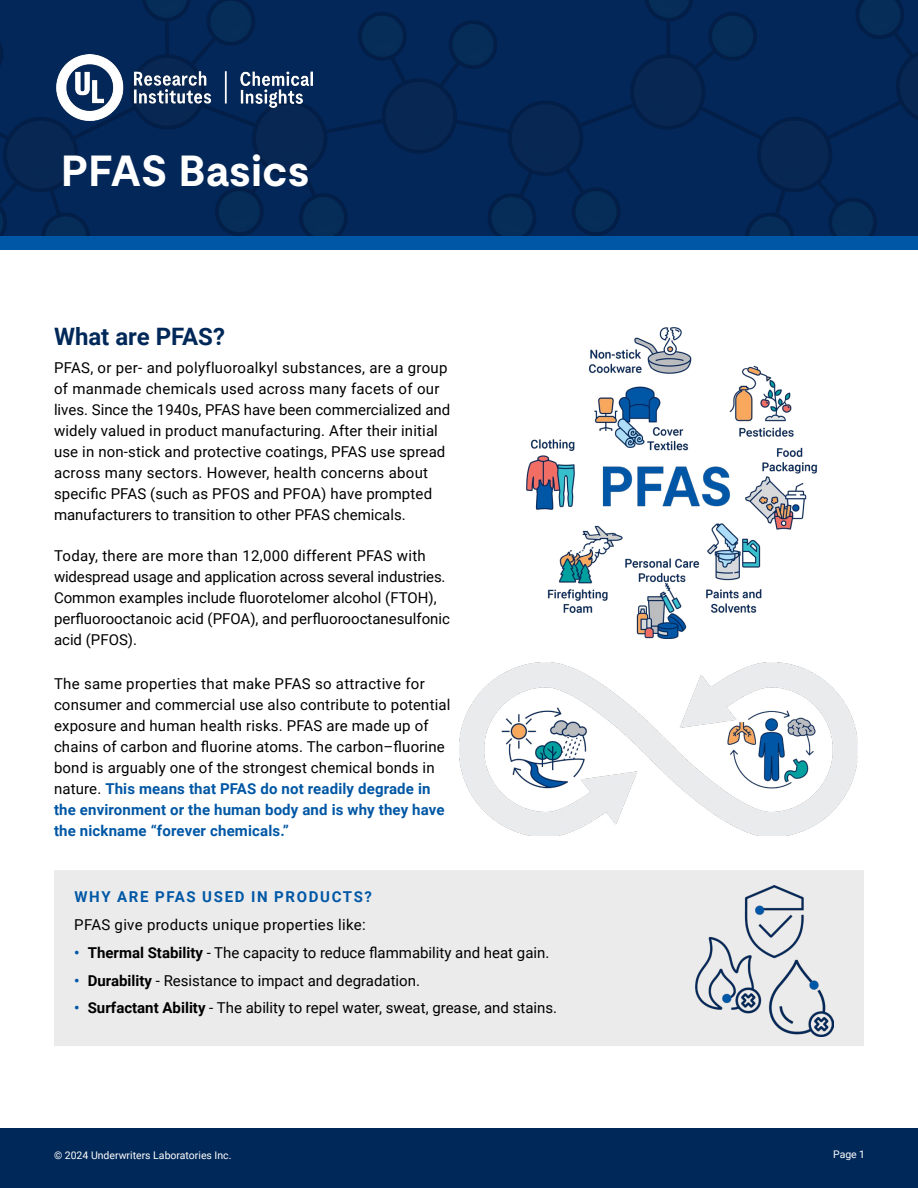
<style>
.page{position:relative;width:918px;height:1188px;background:#fff}
.page>*{position:absolute;margin:0;border:0;box-sizing:border-box;transform-origin:0 0}
.t1{font:700 43.5px "UL Moderat";color:#fff}
.t2{font:700 24px "Roboto";color:#002859}
.t3{font:15px/21px "Roboto";letter-spacing:.01em;color:#000}
.t4{font:700 15px "Roboto";letter-spacing:.11em;color:#0057a5}
.t5{font:10.5px "Roboto";color:#fff}
.s1{font-weight:700;color:#0057a5}
.s2{font-weight:700}
</style>
<div class="page">
<img style="left:0;top:0;width:918px;height:236px">
<div style="left:0;top:1128px;width:918px;height:60px;background:#002859"></div>
<img style="left:57px;top:54px;width:255px;height:67px">
<div style="left:0;top:236px;width:918px;height:14px;background:#0057a5"></div>
<img style="left:526px;top:327px;width:291px;height:311px">
<img style="left:459px;top:663px;width:398px;height:173px">
<div style="left:54px;top:871px;width:810px;height:175px;background:#ebebec"></div>
<img style="left:695px;top:886px;width:139px;height:150px">
<h1 class="t1" style="left:61px;top:136px;width:250px">PFAS Basics</h1>
<h2 class="t2" style="left:54px;top:320px;width:172px">What are PFAS?</h2>
<p class="t3" style="left:54px;top:357px;width:398px">PFAS, or per- and polyfluoroalkyl substances, are a group of manmade chemicals used across many facets of our lives. Since the 1940s, PFAS have been commercialized and widely valued in product manufacturing. After their initial use in non-stick and protective coatings, PFAS use spread across many sectors. However, health concerns about specific PFAS (such as PFOS and PFOA) have prompted manufacturers to transition to other PFAS chemicals.</p>
<p class="t3" style="left:54px;top:545px;width:398px">Today, there are more than 12,000 different PFAS with widespread usage and application across several industries.<br>Common examples include fluorotelomer alcohol (FTOH), perfluorooctanoic acid (PFOA), and perfluorooctanesulfonic acid (PFOS).</p>
<p class="t3" style="left:54px;top:673px;width:398px">The same properties that make PFAS so attractive for consumer and commercial use also contribute to potential exposure and human health risks. PFAS are made up of chains of carbon and fluorine atoms. The carbon–fluorine bond is arguably one of the strongest chemical bonds in nature. <span class="s1">This means that PFAS do not readily degrade in the environment or the human body and is why they have the nickname “forever chemicals.”</span></p>
<p class="t4" style="left:75px;top:886px;width:299px">WHY ARE PFAS USED IN PRODUCTS?</p>
<p class="t3" style="left:74px;top:914px;width:293px">PFAS give products unique properties like:</p>
<p class="t3" style="left:74px;top:941px;width:477px"><span class="s1">•</span> <span class="s2">Thermal Stability</span> - The capacity to reduce flammability and heat gain.</p>
<p class="t3" style="left:74px;top:969px;width:347px"><span class="s1">•</span> <span class="s2">Durability</span> - Resistance to impact and degradation.</p>
<p class="t3" style="left:74px;top:997px;width:484px"><span class="s1">•</span> <span class="s2">Surfactant Ability</span> - The ability to repel water, sweat, grease, and stains.</p>
<p class="t5" style="left:54px;top:1147px;width:179px">© 2024 Underwriters Laboratories Inc.</p>
<p class="t5" style="left:833px;top:1147px;width:32px">Page 1</p>
</div>
